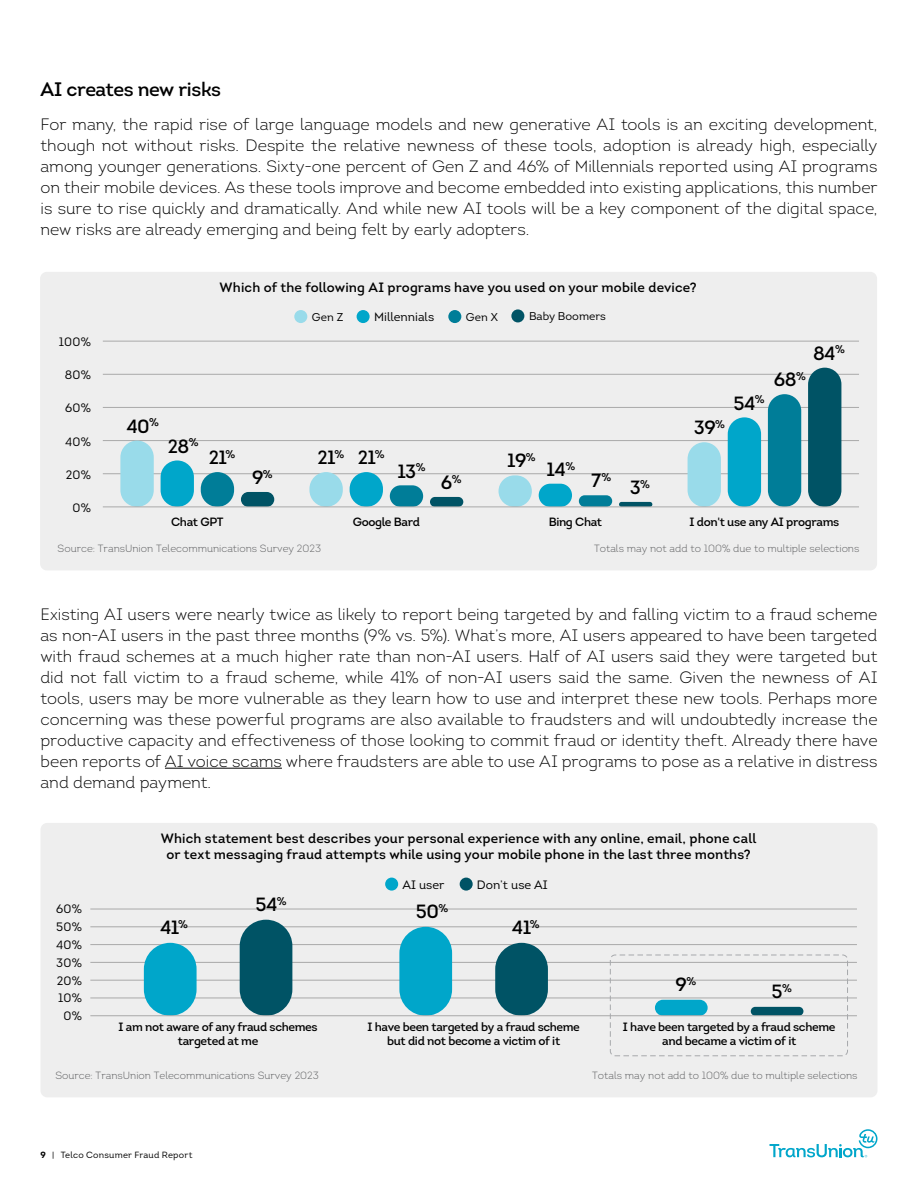
<style>
.page{position:relative;width:918px;height:1188px;background:#fff}
.page>*{position:absolute;margin:0;border:0;box-sizing:border-box;transform-origin:0 0}
.t1{font:600 19.5px "Intro";letter-spacing:-.025em;color:#000}
.t2{font:600 19.2px "Intro";letter-spacing:-.03em;color:#000}
.t3{font:300 16.5px/21px "Intro";letter-spacing:-.005em;color:#000;text-align:justify}
.t4{font:600 13.5px/16.2px "Intro";letter-spacing:.01em;color:#000;text-align:center}
.t5{font:12.15px "Intro";color:#000}
.t6{font:600 12px/14.4px "Intro";letter-spacing:-.03em;color:#000;text-align:center}
.t7{font:11.25px "Intro";color:#000}
.t8{font:300 10.5px "Intro";color:#58595b}
.t9{font:9px "Intro";letter-spacing:.02em;color:#000}
.s1{font-weight:700}
</style>
<div class="page">
<svg style="left:770px;top:1129px;width:108px;height:29px"></svg>
<hr style="left:165px;top:768px;width:117px;height:1px;background:#000">
<div style="left:40px;top:272px;width:837px;height:298px;background:#eee;border-radius:7px"></div>
<hr style="left:103px;top:473px;width:756px;height:1px;background:#a9a9a9">
<hr style="left:103px;top:440px;width:756px;height:1px;background:#a9a9a9">
<hr style="left:103px;top:407px;width:756px;height:1px;background:#a9a9a9">
<hr style="left:103px;top:374px;width:756px;height:1px;background:#a9a9a9">
<hr style="left:103px;top:341px;width:756px;height:1px;background:#a9a9a9">
<svg style="left:241px;top:492px;width:33px;height:15px"></svg>
<svg style="left:430px;top:497px;width:33px;height:10px"></svg>
<svg style="left:619px;top:502px;width:33px;height:5px"></svg>
<div style="left:808px;top:368px;width:33px;height:139px;background:#005365;border-radius:17px"></div>
<div style="left:201px;top:472px;width:33px;height:35px;background:#007d98;border-radius:17px"></div>
<svg style="left:390px;top:485px;width:33px;height:22px"></svg>
<svg style="left:579px;top:495px;width:33px;height:12px"></svg>
<div style="left:768px;top:394px;width:33px;height:113px;background:#007d98;border-radius:17px"></div>
<div style="left:161px;top:460px;width:33px;height:47px;background:#00a6ca;border-radius:17px"></div>
<div style="left:350px;top:472px;width:33px;height:35px;background:#00a6ca;border-radius:17px"></div>
<svg style="left:539px;top:484px;width:33px;height:23px"></svg>
<div style="left:728px;top:417px;width:33px;height:90px;background:#00a6ca;border-radius:17px"></div>
<div style="left:120px;top:441px;width:34px;height:66px;background:#99dbea;border-radius:17px"></div>
<div style="left:309px;top:472px;width:34px;height:35px;background:#99dbea;border-radius:17px"></div>
<svg style="left:499px;top:475px;width:33px;height:32px"></svg>
<div style="left:688px;top:442px;width:33px;height:65px;background:#99dbea;border-radius:17px"></div>
<div style="left:294px;top:310px;width:13px;height:13px;background:#99dbea;border-radius:50%"></div>
<div style="left:357px;top:310px;width:13px;height:13px;background:#00a6ca;border-radius:50%"></div>
<div style="left:448px;top:310px;width:13px;height:13px;background:#007d98;border-radius:50%"></div>
<div style="left:511px;top:309px;width:13px;height:13px;background:#005365;border-radius:50%"></div>
<hr style="left:103px;top:507px;width:756px;height:1px;background:#a9a9a9">
<div style="left:40px;top:823px;width:838px;height:274px;background:#eee;border-radius:7px"></div>
<hr style="left:90px;top:998px;width:767px;height:1px;background:#a9a9a9">
<hr style="left:90px;top:980px;width:767px;height:1px;background:#a9a9a9">
<hr style="left:90px;top:962px;width:767px;height:1px;background:#a9a9a9">
<hr style="left:90px;top:944px;width:767px;height:1px;background:#a9a9a9">
<hr style="left:90px;top:927px;width:767px;height:1px;background:#a9a9a9">
<hr style="left:90px;top:909px;width:767px;height:1px;background:#a9a9a9">
<div style="left:240px;top:920px;width:52px;height:96px;background:#005365;border-radius:26px"></div>
<div style="left:495px;top:943px;width:53px;height:73px;background:#005365;border-radius:26px"></div>
<svg style="left:751px;top:1007px;width:52px;height:8px"></svg>
<div style="left:144px;top:943px;width:53px;height:73px;background:#00a6ca;border-radius:26px"></div>
<div style="left:399px;top:927px;width:53px;height:89px;background:#00a6ca;border-radius:26px"></div>
<svg style="left:655px;top:1000px;width:53px;height:15px"></svg>
<div style="left:385px;top:878px;width:13px;height:13px;background:#00a6ca;border-radius:50%"></div>
<div style="left:460px;top:878px;width:13px;height:13px;background:#005365;border-radius:50%"></div>
<hr style="left:90px;top:1015px;width:767px;height:1px;background:#a9a9a9">
<div style="left:610px;top:955px;width:238px;height:101px;border:1px dashed #a7a9ac;border-radius:5px"></div>
<p class="t1" style="left:40px;top:77px;width:182px">AI creates new risks</p>
<p class="t3" style="left:40px;top:114px;width:839px">For many, the rapid rise of large language models and new generative AI tools is an exciting development, though not without risks. Despite the relative newness of these tools, adoption is already high, especially among younger generations. Sixty-one percent of Gen Z and 46% of Millennials reported using AI programs on their mobile devices. As these tools improve and become embedded into existing applications, this number is sure to rise quickly and dramatically. And while new AI tools will be a key component of the digital space, new risks are already emerging and being felt by early adopters.</p>
<p class="t4" style="left:220px;top:279px;width:479px">Which of the following AI programs have you used on your mobile device?</p>
<p class="t5" style="left:59px;top:334px;width:34px">100%</p>
<p class="t5" style="left:65px;top:368px;width:28px">80%</p>
<p class="t5" style="left:65px;top:401px;width:27px">60%</p>
<p class="t5" style="left:65px;top:434px;width:27px">40%</p>
<p class="t5" style="left:66px;top:467px;width:27px">20%</p>
<p class="t5" style="left:73px;top:500px;width:20px">0%</p>
<p class="t2" style="left:126px;top:414px;width:34px">40<sup>%</sup></p>
<p class="t7" style="left:312px;top:310px;width:33px">Gen Z</p>
<p class="t5" style="left:374px;top:310px;width:61px">Millennials</p>
<p class="t7" style="left:466px;top:310px;width:33px">Gen X</p>
<p class="t7" style="left:529px;top:309px;width:78px">Baby Boomers</p>
<p class="t2" style="left:168px;top:434px;width:32px">28<sup>%</sup></p>
<p class="t2" style="left:209px;top:446px;width:28px">21<sup>%</sup></p>
<p class="t2" style="left:252px;top:465px;width:22px">9<sup>%</sup></p>
<p class="t2" style="left:318px;top:446px;width:69px">21<sup>%</sup> 21<sup>%</sup></p>
<p class="t2" style="left:397px;top:459px;width:30px">13<sup>%</sup></p>
<p class="t2" style="left:441px;top:470px;width:22px">6<sup>%</sup></p>
<p class="t2" style="left:507px;top:449px;width:30px">19<sup>%</sup></p>
<p class="t2" style="left:547px;top:457px;width:30px">14<sup>%</sup></p>
<p class="t2" style="left:591px;top:469px;width:22px">7<sup>%</sup></p>
<p class="t2" style="left:630px;top:475px;width:22px">3<sup>%</sup></p>
<p class="t2" style="left:694px;top:416px;width:33px">39<sup>%</sup></p>
<p class="t2" style="left:734px;top:391px;width:33px">54<sup>%</sup></p>
<p class="t2" style="left:774px;top:367px;width:33px">68<sup>%</sup></p>
<p class="t2" style="left:813px;top:341px;width:33px">84<sup>%</sup></p>
<p class="t6" style="left:171px;top:515px;width:54px">Chat GPT</p>
<p class="t6" style="left:353px;top:515px;width:69px">Google Bard</p>
<p class="t6" style="left:549px;top:515px;width:55px">Bing Chat</p>
<p class="t6" style="left:690px;top:515px;width:151px">I don't use any AI programs</p>
<p class="t8" style="left:58px;top:542px;width:265px">Source: TransUnion Telecommunications Survey 2023</p>
<p class="t8" style="left:594px;top:542px;width:267px">Totals may not add to 100% due to multiple selections</p>
<p class="t3" style="left:40px;top:603px;width:839px">Existing AI users were nearly twice as likely to report being targeted by and falling victim to a fraud scheme as non-AI users in the past three months (9% vs. 5%). What’s more, AI users appeared to have been targeted with fraud schemes at a much higher rate than non-AI users. Half of AI users said they were targeted but did not fall victim to a fraud scheme, while 41% of non-AI users said the same. Given the newness of AI tools, users may be more vulnerable as they learn how to use and interpret these new tools. Perhaps more concerning was these powerful programs are also available to fraudsters and will undoubtedly increase the productive capacity and effectiveness of those looking to commit fraud or identity theft. Already there have been reports of AI voice scams where fraudsters are able to use AI programs to pose as a relative in distress and demand payment.</p>
<p class="t4" style="left:161px;top:830px;width:597px">Which statement best describes your personal experience with any online, email, phone call or text messaging fraud attempts while using your mobile phone in the last three months?</p>
<p class="t5" style="left:56px;top:902px;width:27px">60%</p>
<p class="t5" style="left:56px;top:920px;width:27px">50%</p>
<p class="t5" style="left:56px;top:937px;width:27px">40%</p>
<p class="t5" style="left:56px;top:955px;width:27px">30%</p>
<p class="t5" style="left:57px;top:973px;width:27px">20%</p>
<p class="t5" style="left:58px;top:991px;width:25px">10%</p>
<p class="t5" style="left:63px;top:1009px;width:20px">0%</p>
<p class="t2" style="left:160px;top:916px;width:29px">41<sup>%</sup></p>
<p class="t5" style="left:402px;top:877px;width:43px">AI user</p>
<p class="t5" style="left:477px;top:877px;width:72px">Don’t use AI</p>
<p class="t2" style="left:255px;top:893px;width:33px">54<sup>%</sup></p>
<p class="t2" style="left:416px;top:899px;width:34px">50<sup>%</sup></p>
<p class="t2" style="left:512px;top:915px;width:29px">41<sup>%</sup></p>
<p class="t6" style="left:119px;top:1019px;width:201px">I am not aware of any fraud schemes targeted at me</p>
<p class="t6" style="left:367px;top:1019px;width:214px">I have been targeted by a fraud scheme but did not become a victim of it</p>
<p class="t2" style="left:676px;top:973px;width:22px">9<sup>%</sup></p>
<p class="t2" style="left:772px;top:979px;width:22px">5<sup>%</sup></p>
<p class="t6" style="left:623px;top:1019px;width:214px">I have been targeted by a fraud scheme and became a victim of it</p>
<p class="t8" style="left:55px;top:1069px;width:265px">Source: TransUnion Telecommunications Survey 2023</p>
<p class="t8" style="left:592px;top:1069px;width:267px">Totals may not add to 100% due to multiple selections</p>
<p class="t9" style="left:40px;top:1149px;width:154px"><span class="s1">9</span> | Telco Consumer Fraud Report</p>
</div>
